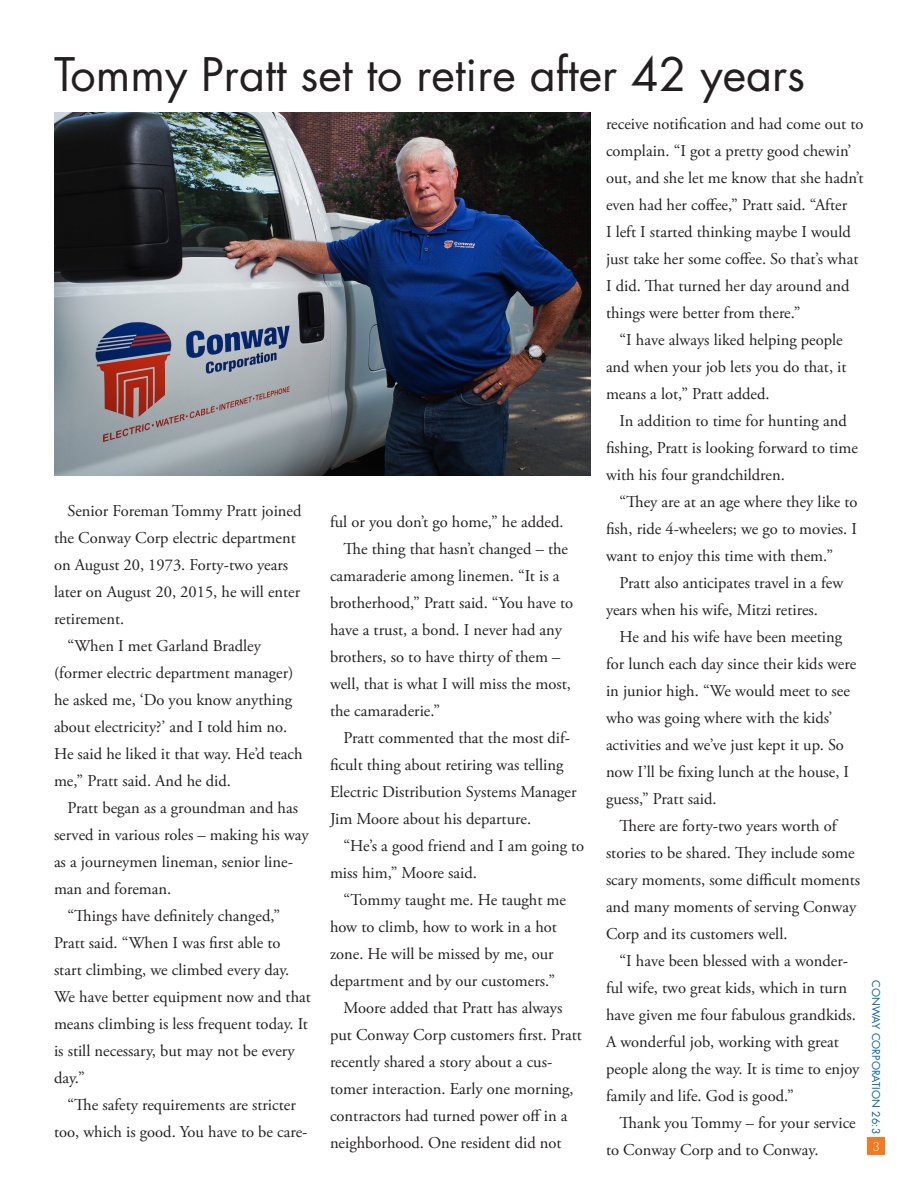
<style>
.page{position:relative;width:918px;height:1188px;background:#fff}
.page>*{position:absolute;margin:0;border:0;box-sizing:border-box;transform-origin:0 0}
.t1{font:45px "Futura Std";color:#231f20}
.Main_Body_Copy__seri{font:16.5px/27px "Adobe Garamond Pro";color:#231f20}
.t2{font:300 12px "Futura Std";color:#fff}
.t3{font:10.5px "Futura Std";letter-spacing:.01em;color:#0161aa}
</style>
<div class="page">
<div style="left:867px;top:1137px;width:18px;height:18px;background:#f47921"></div>
<img style="left:54px;top:113px;width:536px;height:363px">
<p class="t1" style="left:54px;top:46px;width:753px">Tommy Pratt set to retire after 42 years</p>
<p class="Main_Body_Copy__seri" style="left:606px;top:110px;width:259px">receive notification and had come out to complain. “I got a pretty good chewin’ out, and she let me know that she hadn’t even had her coffee,” Pratt said. “After<br>I left I started thinking maybe I would just take her some coffee. So that’s what I did. That turned her day around and things were better from there.”</p>
<p class="Main_Body_Copy__seri" style="left:606px;top:326px;width:242px;text-indent:14px">“I have always liked helping people and when your job lets you do that, it means a lot,” Pratt added.</p>
<p class="Main_Body_Copy__seri" style="left:606px;top:407px;width:254px;text-indent:14px">In addition to time for hunting and fishing, Pratt is looking forward to time with his four grandchildren.</p>
<p class="Main_Body_Copy__seri" style="left:606px;top:488px;width:253px;text-align:justify;text-indent:14px">“They are at an age where they like to fish, ride 4-wheelers; we go to movies. I want to enjoy this time with them.”</p>
<p class="Main_Body_Copy__seri" style="left:606px;top:569px;width:239px;text-indent:14px">Pratt also anticipates travel in a few years when his wife, Mitzi retires.</p>
<p class="Main_Body_Copy__seri" style="left:606px;top:623px;width:252px;text-indent:14px">He and his wife have been meeting for lunch each day since their kids were in junior high. “We would meet to see who was going where with the kids’ activities and we’ve just kept it up. So now I’ll be fixing lunch at the house, I guess,” Pratt said.</p>
<p class="Main_Body_Copy__seri" style="left:606px;top:812px;width:256px;text-indent:14px">There are forty-two years worth of stories to be shared. They include some scary moments, some difficult moments and many moments of serving Conway Corp and its customers well.</p>
<p class="Main_Body_Copy__seri" style="left:606px;top:947px;width:255px;text-indent:14px">“I have been blessed with a wonder&shy;ful wife, two great kids, which in turn have given me four fabulous grandkids.<br>A wonderful job, working with great people along the way. It is time to enjoy family and life. God is good.”</p>
<p class="Main_Body_Copy__seri" style="left:606px;top:1109px;width:251px;text-indent:14px">Thank you Tommy – for your service to Conway Corp and to Conway.</p>
<p class="Main_Body_Copy__seri" style="left:54px;top:498px;width:249px;text-indent:14px">Senior Foreman Tommy Pratt joined the Conway Corp electric department on August 20, 1973. Forty-two years later on August 20, 2015, he will enter retirement.</p>
<p class="Main_Body_Copy__seri" style="left:54px;top:633px;width:250px;text-indent:14px">“When I met Garland Bradley (former electric department manager) he asked me, ‘Do you know anything about electricity?’ and I told him no.<br>He said he liked it that way. He’d teach me,” Pratt said. And he did.</p>
<p class="Main_Body_Copy__seri" style="left:54px;top:795px;width:256px;text-indent:14px">Pratt began as a groundman and has served in various roles – making his way as a journeymen lineman, senior line&shy;man and foreman.</p>
<p class="Main_Body_Copy__seri" style="left:54px;top:903px;width:258px;text-indent:14px">“Things have definitely changed,” Pratt said. “When I was first able to start climbing, we climbed every day.<br>We have better equipment now and that means climbing is less frequent today. It is still necessary, but may not be every day.”</p>
<p class="Main_Body_Copy__seri" style="left:54px;top:1092px;width:255px;text-align:center">“The safety requirements are stricter too, which is good. You have to be care-</p>
<p class="Main_Body_Copy__seri" style="left:330px;top:509px;width:235px">ful or you don’t go home,” he added.</p>
<p class="Main_Body_Copy__seri" style="left:330px;top:536px;width:245px;text-indent:14px">The thing that hasn’t changed – the camaraderie among linemen. “It is a brotherhood,” Pratt said. “You have to have a trust, a bond. I never had any brothers, so to have thirty of them – well, that is what I will miss the most, the camaraderie.”</p>
<p class="Main_Body_Copy__seri" style="left:330px;top:725px;width:248px;text-indent:14px">Pratt commented that the most dif&shy;ficult thing about retiring was telling Electric Distribution Systems Manager Jim Moore about his departure.</p>
<p class="Main_Body_Copy__seri" style="left:330px;top:833px;width:256px;text-indent:14px">“He’s a good friend and I am going to miss him,” Moore said.</p>
<p class="Main_Body_Copy__seri" style="left:330px;top:887px;width:238px;text-indent:14px">“Tommy taught me. He taught me how to climb, how to work in a hot zone. He will be missed by me, our department and by our customers.”</p>
<p class="Main_Body_Copy__seri" style="left:330px;top:995px;width:254px;text-indent:14px">Moore added that Pratt has always put Conway Corp customers first. Pratt recently shared a story about a cus&shy;tomer interaction. Early one morning, contractors had turned power off in a neighborhood. One resident did not</p>
<p class="t3" style="left:883px;top:980px;width:155px;rotate:90deg">CONWAY CORPORATION 26:3</p>
<p class="t2" style="left:873px;top:1139px;width:9px">3</p>
</div>
